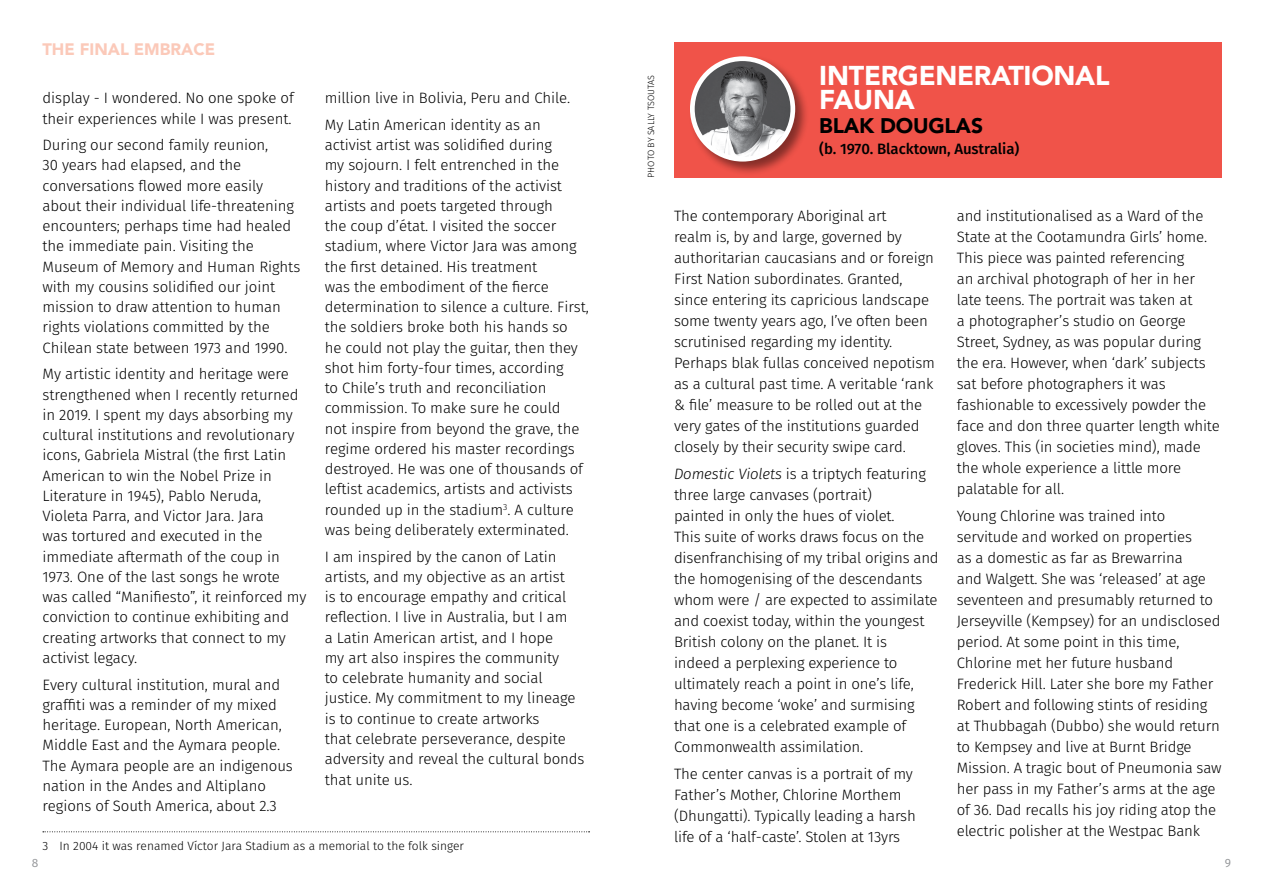
<style>
.page{position:relative;width:1263px;height:893px;background:#fff}
.page>*{position:absolute;margin:0;border:0;box-sizing:border-box;transform-origin:0 0}
.t1{font:900 27px/24px "Avenir";letter-spacing:-.01em;color:#fff}
.t2{font:900 21px "Avenir";letter-spacing:-.01em;color:#000}
.t3{font:900 16.5px "Avenir";color:#fbc9b9}
.t4{font:300 15px/20.2px "Fira Sans";letter-spacing:-.01em;color:#000}
.t5{font:500 15px "Fira Sans";letter-spacing:-.005em;color:#000}
.t6{font:300 12px "Fira Sans";color:#000}
.t7{font:12px "Fira Sans";color:#939598}
.t8{font:300 9px "Fira Sans";letter-spacing:.005em;color:#000}
.s1{font-style:italic}
</style>
<div class="page">
<svg style="left:43px;top:831px;width:547px;height:1px"></svg>
<div style="left:674px;top:43px;width:547px;height:135px;background:#f05349"></div>
<div style="left:688px;top:54px;width:121px;height:122px;background:#000;opacity:.45"></div>
<img style="left:692px;top:59px;width:101px;height:100px;border-radius:50px">
<div style="left:690px;top:56px;width:105px;height:106px;border:5px solid #fff;border-radius:50%"></div>
<p class="t3" style="left:43px;top:39px;width:174px">THE FINAL EMBRACE</p>
<p class="t4" style="left:43px;top:88px;width:253px">display - I wondered. No one spoke of their experiences while I was present.</p>
<p class="t4" style="left:43px;top:135px;width:259px">During our second family reunion,<br>30 years had elapsed, and the conversations flowed more easily about their individual life-threatening encounters; perhaps time had healed the immediate pain. Visiting the Museum of Memory and Human Rights with my cousins solidified our joint mission to draw attention to human rights violations committed by the Chilean state between 1973 and 1990.</p>
<p class="t4" style="left:43px;top:364px;width:266px">My artistic identity and heritage were strengthened when I recently returned in 2019. I spent my days absorbing my cultural institutions and revolutionary icons, Gabriela Mistral (the first Latin American to win the Nobel Prize in Literature in 1945), Pablo Neruda, Violeta Parra, and Victor Jara. Jara<br>was tortured and executed in the immediate aftermath of the coup in 1973. One of the last songs he wrote was called “Manifiesto”, it reinforced my conviction to continue exhibiting and creating artworks that connect to my activist legacy.</p>
<p class="t4" style="left:43px;top:674px;width:252px">Every cultural institution, mural and graffiti was a reminder of my mixed heritage. European, North American, Middle East and the Aymara people.<br>The Aymara people are an indigenous nation in the Andes and Altiplano regions of South America, about 2.3</p>
<p class="t6" style="left:43px;top:838px;width:423px">3 In 2004 it was renamed Víctor Jara Stadium as a memorial to the folk singer</p>
<p class="t4" style="left:325px;top:85px;width:247px;line-height:26.7px">million live in Bolivia, Peru and Chile.<br>My Latin American identity as an</p>
<p class="t4" style="left:325px;top:135px;width:266px">activist artist was solidified during<br>my sojourn. I felt entrenched in the history and traditions of the activist artists and poets targeted through<br>the coup d’état. I visited the soccer stadium, where Victor Jara was among the first detained. His treatment<br>was the embodiment of the fierce determination to silence a culture. First, the soldiers broke both his hands so<br>he could not play the guitar, then they shot him forty-four times, according<br>to Chile’s truth and reconciliation commission. To make sure he could<br>not inspire from beyond the grave, the regime ordered his master recordings destroyed. He was one of thousands of leftist academics, artists and activists rounded up in the stadium<sup>3</sup>. A culture was being deliberately exterminated.</p>
<p class="t4" style="left:325px;top:546px;width:261px">I am inspired by the canon of Latin artists, and my objective as an artist<br>is to encourage empathy and critical reflection. I live in Australia, but I am<br>a Latin American artist, and I hope<br>my art also inspires the community<br>to celebrate humanity and social justice. My commitment to my lineage is to continue to create artworks<br>that celebrate perseverance, despite adversity and reveal the cultural bonds that unite us.</p>
<p class="t8" style="left:644px;top:178px;width:104px;rotate:-90deg">PHOTO BY SALLY TSOUTAS</p>
<h1 class="t1" style="left:819px;top:63px;width:292px">INTERGENERATIONAL<br>FAUNA</h1>
<h2 class="t2" style="left:819px;top:113px;width:165px">BLAK DOUGLAS</h2>
<p class="t5" style="left:819px;top:137px;width:201px">(b. 1970. Blacktown, Australia)</p>
<p class="t4" style="left:674px;top:205px;width:262px;line-height:21px">The contemporary Aboriginal art<br>realm is, by and large, governed by authoritarian caucasians and or foreign First Nation subordinates. Granted, since entering its capricious landscape some twenty years ago, I’ve often been scrutinised regarding my identity.<br>Perhaps blak fullas conceived nepotism as a cultural past time. A veritable ‘rank &amp; file’ measure to be rolled out at the very gates of the institutions guarded closely by their security swipe card.</p>
<p class="t4" style="left:674px;top:463px;width:266px;line-height:21px"><span class="s1">Domestic Violets</span> is a triptych featuring three large canvases (portrait)<br>painted in only the hues of violet.<br>This suite of works draws focus on the disenfranchising of my tribal origins and the homogenising of the descendants whom were / are expected to assimilate and coexist today, within the youngest British colony on the planet. It is<br>indeed a perplexing experience to ultimately reach a point in one’s life, having become ‘woke’ and surmising that one is a celebrated example of Commonwealth assimilation.</p>
<p class="t4" style="left:674px;top:764px;width:243px;line-height:21px">The center canvas is a portrait of my Father’s Mother, Chlorine Morthem (Dhungatti). Typically leading a harsh life of a ‘half-caste’. Stolen at 13yrs</p>
<p class="t4" style="left:957px;top:205px;width:264px;line-height:21px">and institutionalised as a Ward of the State at the Cootamundra Girls’ home.<br>This piece was painted referencing<br>an archival photograph of her in her late teens. The portrait was taken at<br>a photographer’s studio on George Street, Sydney, as was popular during the era. However, when ‘dark’ subjects sat before photographers it was fashionable to excessively powder the face and don three quarter length white gloves. This (in societies mind), made the whole experience a little more palatable for all.</p>
<p class="t4" style="left:957px;top:505px;width:266px;line-height:21px">Young Chlorine was trained into servitude and worked on properties<br>as a domestic as far as Brewarrina<br>and Walgett. She was ‘released’ at age seventeen and presumably returned to Jerseyville (Kempsey) for an undisclosed period. At some point in this time, Chlorine met her future husband Frederick Hill. Later she bore my Father Robert and following stints of residing at Thubbagah (Dubbo) she would return to Kempsey and live at Burnt Bridge Mission. A tragic bout of Pneumonia saw her pass in my Father’s arms at the age of 36. Dad recalls his joy riding atop the electric polisher at the Westpac Bank</p>
<p class="t7" style="left:32px;top:854px;width:8px">8</p>
<p class="t7" style="left:1225px;top:854px;width:8px">9</p>
</div>
